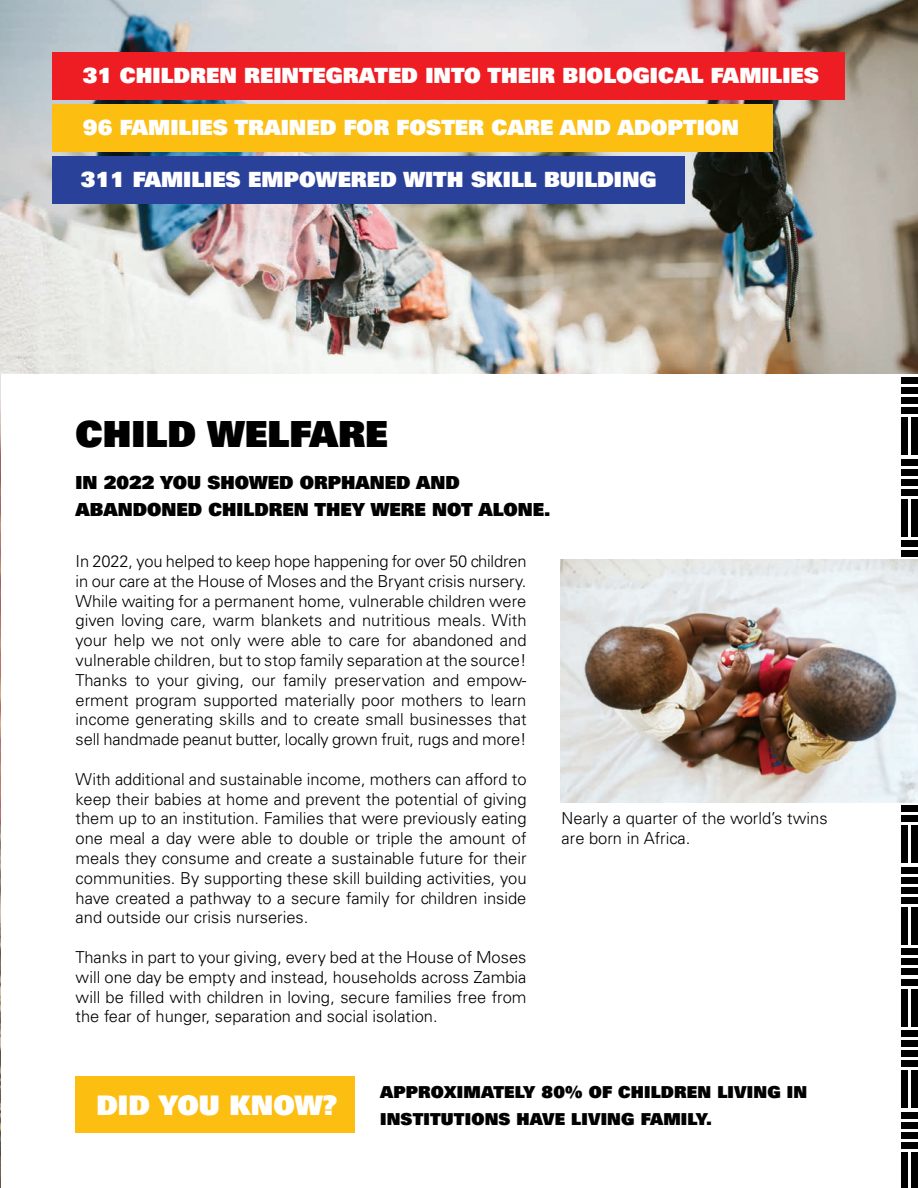
<style>
.page{position:relative;width:918px;height:1188px;background:#fff}
.page>*{position:absolute;margin:0;border:0;box-sizing:border-box;transform-origin:0 0}
.t1{font:36px "Univers LT Std X Black";color:#000001}
.t2{font:27px "Univers LT Std X Black";color:#fff}
.t3{font:21px "Univers LT Std X Black";color:#fff}
.t4{font:18px "Univers LT Std X Black";color:#000001}
.t5{font:300 16.5px/19.8px "Univers LT Std";color:#000001;text-align:justify}
.t6{font:16.5px "Univers LT Std X Black";letter-spacing:.01em;color:#000001}
</style>
<div class="page">
<div style="left:912px;top:418px;width:6px;height:37px;background:#000001"></div>
<div style="left:902px;top:418px;width:6px;height:37px;background:#000001"></div>
<div style="left:902px;top:407px;width:16px;height:7px;background:#000001"></div>
<div style="left:902px;top:397px;width:16px;height:7px;background:#000001"></div>
<div style="left:902px;top:387px;width:16px;height:7px;background:#000001"></div>
<div style="left:902px;top:377px;width:16px;height:7px;background:#000001"></div>
<div style="left:912px;top:499px;width:6px;height:37px;background:#000001"></div>
<div style="left:902px;top:499px;width:6px;height:37px;background:#000001"></div>
<div style="left:902px;top:489px;width:16px;height:7px;background:#000001"></div>
<div style="left:902px;top:479px;width:16px;height:7px;background:#000001"></div>
<div style="left:902px;top:469px;width:16px;height:7px;background:#000001"></div>
<div style="left:902px;top:459px;width:16px;height:7px;background:#000001"></div>
<div style="left:902px;top:550px;width:16px;height:7px;background:#000001"></div>
<div style="left:902px;top:540px;width:16px;height:7px;background:#000001"></div>
<div style="left:912px;top:826px;width:6px;height:37px;background:#000001"></div>
<div style="left:902px;top:826px;width:6px;height:37px;background:#000001"></div>
<div style="left:902px;top:815px;width:16px;height:7px;background:#000001"></div>
<div style="left:902px;top:805px;width:16px;height:7px;background:#000001"></div>
<div style="left:912px;top:907px;width:6px;height:37px;background:#000001"></div>
<div style="left:902px;top:907px;width:6px;height:37px;background:#000001"></div>
<div style="left:902px;top:897px;width:16px;height:7px;background:#000001"></div>
<div style="left:902px;top:887px;width:16px;height:7px;background:#000001"></div>
<div style="left:902px;top:877px;width:16px;height:7px;background:#000001"></div>
<div style="left:902px;top:867px;width:16px;height:7px;background:#000001"></div>
<div style="left:912px;top:989px;width:6px;height:37px;background:#000001"></div>
<div style="left:902px;top:989px;width:6px;height:37px;background:#000001"></div>
<div style="left:902px;top:979px;width:16px;height:6px;background:#000001"></div>
<div style="left:902px;top:969px;width:16px;height:6px;background:#000001"></div>
<div style="left:902px;top:958px;width:16px;height:7px;background:#000001"></div>
<div style="left:902px;top:948px;width:16px;height:7px;background:#000001"></div>
<div style="left:912px;top:1071px;width:6px;height:37px;background:#000001"></div>
<div style="left:902px;top:1071px;width:6px;height:37px;background:#000001"></div>
<div style="left:902px;top:1060px;width:16px;height:7px;background:#000001"></div>
<div style="left:902px;top:1050px;width:16px;height:7px;background:#000001"></div>
<div style="left:902px;top:1040px;width:16px;height:7px;background:#000001"></div>
<div style="left:902px;top:1030px;width:16px;height:7px;background:#000001"></div>
<div style="left:912px;top:1153px;width:6px;height:35px;background:#000001"></div>
<div style="left:902px;top:1153px;width:6px;height:35px;background:#000001"></div>
<div style="left:902px;top:1142px;width:16px;height:7px;background:#000001"></div>
<div style="left:902px;top:1132px;width:16px;height:7px;background:#000001"></div>
<div style="left:902px;top:1122px;width:16px;height:7px;background:#000001"></div>
<div style="left:902px;top:1112px;width:16px;height:7px;background:#000001"></div>
<img style="left:0;top:0;width:1px;height:1188px">
<img style="left:1px;top:0;width:917px;height:373px">
<div style="left:52px;top:52px;width:793px;height:48px;background:#ee1d23"></div>
<div style="left:52px;top:104px;width:720px;height:48px;background:#fdbe12"></div>
<div style="left:52px;top:156px;width:633px;height:48px;background:#2a419a"></div>
<div style="left:76px;top:1076px;width:279px;height:56px;background:#fdbe12"></div>
<img style="left:561px;top:559px;width:357px;height:244px">
<p class="t3" style="left:83px;top:62px;width:738px">31 CHILDREN REINTEGRATED INTO THEIR BIOLOGICAL FAMILIES</p>
<p class="t3" style="left:83px;top:114px;width:658px">96 FAMILIES TRAINED FOR FOSTER CARE AND ADOPTION</p>
<p class="t3" style="left:81px;top:166px;width:577px">311 FAMILIES EMPOWERED WITH SKILL BUILDING</p>
<p class="t1" style="left:76px;top:411px;width:314px">CHILD WELFARE</p>
<p class="t4" style="left:76px;top:471px;width:386px">IN 2022 YOU SHOWED ORPHANED AND</p>
<p class="t4" style="left:76px;top:498px;width:477px">ABANDONED CHILDREN THEY WERE NOT ALONE.</p>
<p class="t5" style="left:76px;top:551px;width:452px">In 2022, you helped to keep hope happening for over 50 children in our care at the House of Moses and the Bryant crisis nursery.<br>While waiting for a permanent home, vulnerable children were given loving care, warm blankets and nutritious meals. With your help we not only were able to care for abandoned and vulnerable children, but to stop family separation at the source!<br>Thanks to your giving, our family preservation and empow&shy;erment program supported materially poor mothers to learn income generating skills and to create small businesses that sell handmade peanut butter, locally grown fruit, rugs and more!</p>
<p class="t5" style="left:76px;top:769px;width:452px">With additional and sustainable income, mothers can afford to keep their babies at home and prevent the potential of giving them up to an institution. Families that were previously eating one meal a day were able to double or triple the amount of meals they consume and create a sustainable future for their communities. By supporting these skill building activities, you have created a pathway to a secure family for children inside and outside our crisis nurseries.</p>
<p class="t5" style="left:76px;top:947px;width:452px">Thanks in part to your giving, every bed at the House of Moses will one day be empty and instead, households across Zambia will be filled with children in loving, secure families free from the fear of hunger, separation and social isolation.</p>
<p class="t5" style="left:562px;top:808px;width:268px">Nearly a quarter of the world’s twins</p>
<p class="t5" style="left:562px;top:828px;width:130px">are born in Africa.</p>
<p class="t2" style="left:96px;top:1087px;width:242px">DID YOU KNOW?</p>
<p class="t6" style="left:380px;top:1081px;width:429px">APPROXIMATELY 80% OF CHILDREN LIVING IN</p>
<p class="t6" style="left:380px;top:1108px;width:333px">INSTITUTIONS HAVE LIVING FAMILY.</p>
</div>
